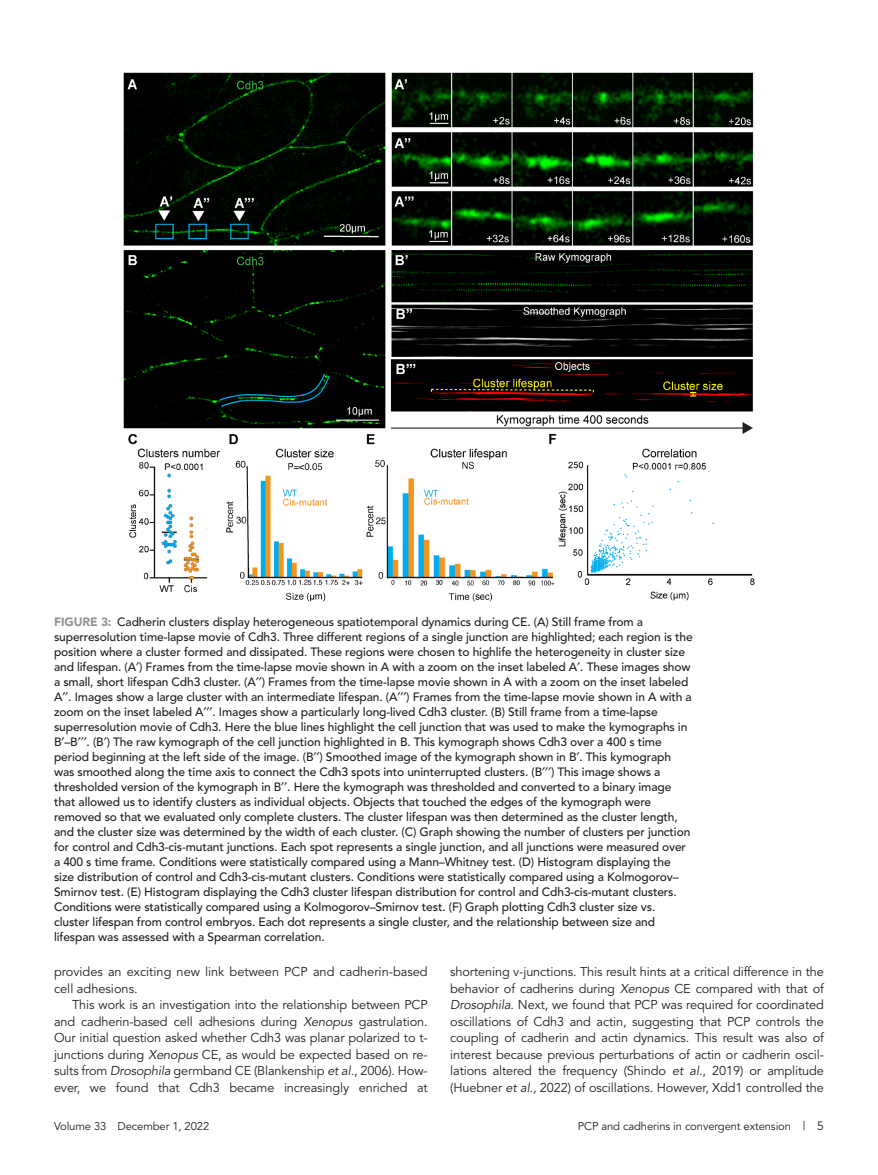
<style>
.page{position:relative;width:878px;height:1175px;background:#fff}
.page>*{position:absolute;margin:0;border:0;box-sizing:border-box;transform-origin:0 0}
.Para{font:12.75px/16.5px "Avenir";letter-spacing:-.01em;color:#231f20;text-align:justify}
.ParaFL{font:12.75px/16.5px "Avenir";color:#231f20}
.FigCaption_35_5p{font:500 12px/15px "Avenir";letter-spacing:-.01em;color:#231f20}
.t1{font:11.25px "Avenir";letter-spacing:-.01em;color:#231f20}
.s1{font-weight:900;color:#939598}
.s2{font-style:italic}
.s3{font-size:12px}
</style>
<div class="page">
<img style="left:124px;top:72px;width:630px;height:530px">
<p class="FigCaption_35_5p" style="left:54px;top:614px;width:640px"><span class="s1">FIGURE 3:</span> Cadherin clusters display heterogeneous spatiotemporal dynamics during CE. (A) Still frame from a superresolution time-lapse movie of Cdh3. Three different regions of a single junction are highlighted; each region is the position where a cluster formed and dissipated. These regions were chosen to highlife the heterogeneity in cluster size and lifespan. (A ) Frames from the time-lapse movie shown in A with a zoom on the inset labeled A . These images show a small, short lifespan Cdh3 cluster. (A ) Frames from the time-lapse movie shown in A with a zoom on the inset labeled A . Images show a large cluster with an intermediate lifespan. (A ) Frames from the time-lapse movie shown in A with a zoom on the inset labeled A . Images show a particularly long-lived Cdh3 cluster. (B) Still frame from a time-lapse superresolution movie of Cdh3. Here the blue lines highlight the cell junction that was used to make the kymographs in B –B . (B ) The raw kymograph of the cell junction highlighted in B. This kymograph shows Cdh3 over a 400 s time period beginning at the left side of the image. (B ) Smoothed image of the kymograph shown in B . This kymograph was smoothed along the time axis to connect the Cdh3 spots into uninterrupted clusters. (B ) This image shows a thresholded version of the kymograph in B . Here the kymograph was thresholded and converted to a binary image that allowed us to identify clusters as individual objects. Objects that touched the edges of the kymograph were removed so that we evaluated only complete clusters. The cluster lifespan was then determined as the cluster length, and the cluster size was determined by the width of each cluster. (C) Graph showing the number of clusters per junction for control and Cdh3-cis-mutant junctions. Each spot represents a single junction, and all junctions were measured over a 400 s time frame. Conditions were statistically compared using a Mann–Whitney test. (D) Histogram displaying the size distribution of control and Cdh3-cis-mutant clusters. Conditions were statistically compared using a Kolmogorov– Smirnov test. (E) Histogram displaying the Cdh3 cluster lifespan distribution for control and Cdh3-cis-mutant clusters.<br>Conditions were statistically compared using a Kolmogorov–Smirnov test. (F) Graph plotting Cdh3 cluster size vs. cluster lifespan from control embryos. Each dot represents a single cluster, and the relationship between size and lifespan was assessed with a Spearman correlation.</p>
<p class="ParaFL" style="left:54px;top:963px;width:375px">provides an exciting new link between PCP and cadherin-based cell adhesions.</p>
<p class="Para" style="left:54px;top:996px;width:375px;text-indent:18px">This work is an investigation into the relationship between PCP and cadherin-based cell adhesions during <span class="s2">Xenopus</span> gastrulation.<br>Our initial question asked whether Cdh3 was planar polarized to t&shy;junctions during <span class="s2">Xenopus</span> CE, as would be expected based on re&shy;sults from <span class="s2">Drosophila</span> germband CE (Blankenship <span class="s2">et al.</span>, 2006). How&shy;ever, we found that Cdh3 became increasingly enriched at</p>
<p class="Para" style="left:450px;top:963px;width:375px">shortening v-junctions. This result hints at a critical difference in the behavior of cadherins during <span class="s2">Xenopus</span> CE compared with that of <span class="s2">Drosophila</span>. Next, we found that PCP was required for coordinated oscillations of Cdh3 and actin, suggesting that PCP controls the coupling of cadherin and actin dynamics. This result was also of interest because previous perturbations of actin or cadherin oscil&shy;lations altered the frequency (Shindo <span class="s2">et al.</span>, 2019) or amplitude (Huebner <span class="s2">et al.</span>, 2022) of oscillations. However, Xdd1 controlled the</p>
<p class="t1" style="left:54px;top:1119px;width:157px">Volume 33 December 1, 2022</p>
<p class="t1" style="left:578px;top:1119px;width:247px">PCP and cadherins in convergent extension <span class="s3">| 5</span></p>
</div>
